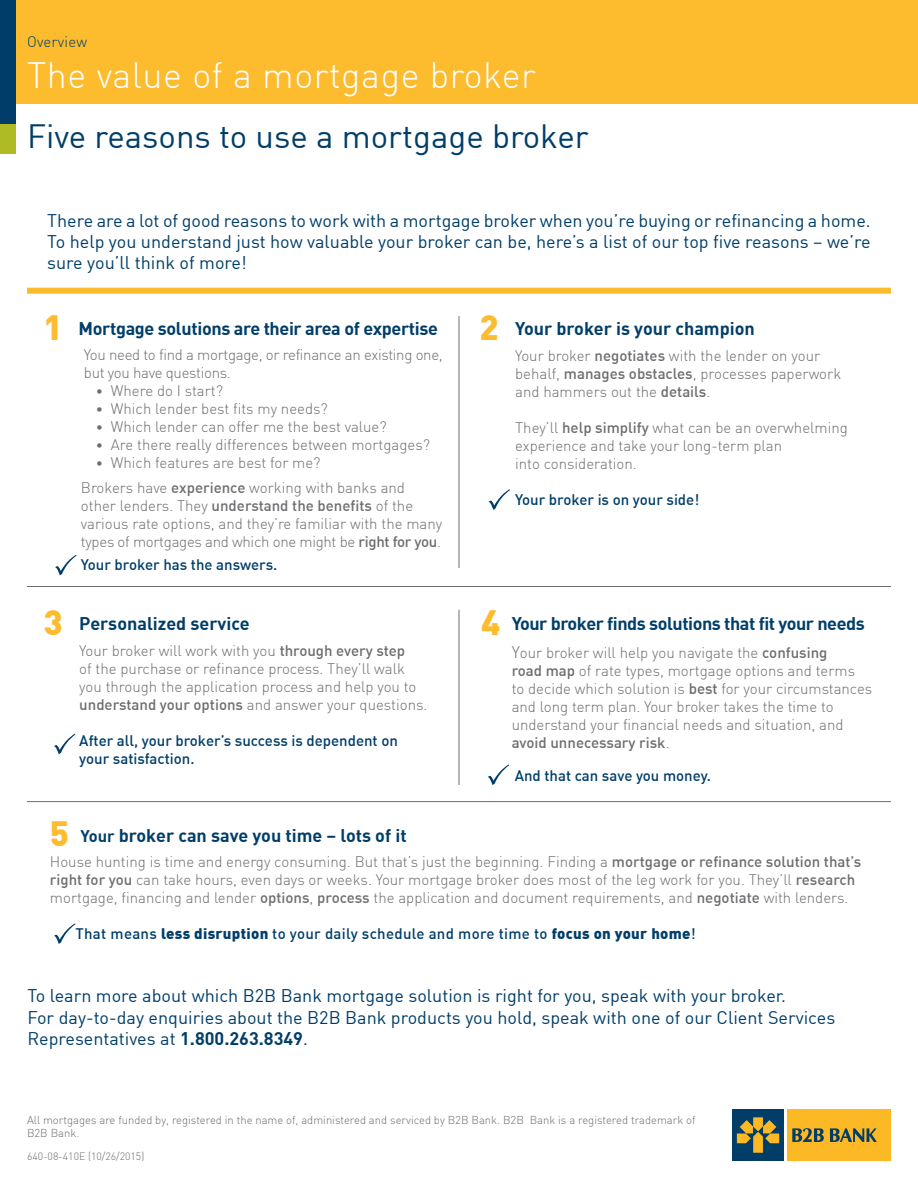
<style>
.page{position:relative;width:918px;height:1188px;background:#fff}
.page>*{position:absolute;margin:0;border:0;box-sizing:border-box;transform-origin:0 0}
.HEADING_-_Main{font:300 36px "DIN";letter-spacing:.015em;color:#fff}
.HEADING_-_Subheading{font:33px "DIN";color:#003e69}
.COPY_-_Call_to_actio{font:18px/21.6px "DIN";color:#003e69}
.COPY_-_Intro__12pt{font:18px/21px "DIN";color:#003e69;text-align:justify}
.COPY_-_Intro__12pt-2{font:700 18px "DIN";letter-spacing:-.02em;color:#003e69}
.COPY_-_Intro__12pt-3{font:700 18px "DIN";color:#003e69}
.COPY_-_Intro__12pt-4{font:300 15px/18px "DIN";color:#6c6d70}
.COPY_-_Body__11pt__L{font:300 15px/18px "DIN";color:#6c6d70}
.COPY_-_Intro__12pt-5{font:500 15px/18px "DIN";color:#003e69}
.COPY_-_Intro__12pt-6{font:500 15px "DIN";letter-spacing:.02em;color:#003e69}
.COPY_-_Body__11pt__L-2{font:300 15px/18px "DIN";letter-spacing:-.02em;color:#6c6d70}
.COPY_-_Body__11pt__L-3{font:500 15px "DIN";color:#003e69}
.HEADING_-_Sell_Sheet{font:300 15px "DIN";letter-spacing:.015em;color:#003e69}
.COPY_-_Mice_Type{font:300 11.25px/13.5px "DIN";color:#6c6d70}
.t1{font:300 10.5px "DIN";color:#6c6d70}
.s1{font-weight:900;font-size:34.5px;color:#fdbb2e}
.s2{font-size:13.5px}
.s3{font-weight:500}
.s4{font-size:16.5px}
.s5{font-weight:900}
.s6{font-weight:700}
</style>
<div class="page">
<div style="left:0;top:0;width:16px;height:153px;background:#afbb25"></div>
<div style="left:0;top:0;width:918px;height:104px;background:#fdbb2e"></div>
<div style="left:0;top:0;width:15px;height:123px;background:#003e69"></div>
<div style="left:732px;top:1109px;width:52px;height:52px;background:#003e69"></div>
<svg style="left:737px;top:1117px;width:42px;height:36px"></svg>
<div style="left:787px;top:1109px;width:104px;height:52px;background:#fcb825"></div>
<svg style="left:792px;top:1128px;width:32px;height:14px"></svg>
<svg style="left:830px;top:1128px;width:47px;height:14px"></svg>
<div style="left:27px;top:288px;width:864px;height:6px;background:#fdbb2e"></div>
<hr style="left:27px;top:586px;width:864px;height:1px;background:#6c6d70">
<hr style="left:27px;top:801px;width:864px;height:1px;background:#6c6d70">
<hr style="left:459px;top:316px;width:1px;height:252px;background:#6c6d70">
<hr style="left:459px;top:610px;width:1px;height:175px;background:#6c6d70">
<svg style="left:489px;top:489px;width:21px;height:21px"></svg>
<svg style="left:54px;top:734px;width:21px;height:20px"></svg>
<svg style="left:54px;top:923px;width:21px;height:21px"></svg>
<svg style="left:488px;top:764px;width:21px;height:21px"></svg>
<svg style="left:55px;top:555px;width:22px;height:21px"></svg>
<p class="HEADING_-_Sell_Sheet" style="left:27px;top:33px;width:62px">Overview</p>
<p class="HEADING_-_Main" style="left:27px;top:53px;width:510px">The value of a mortgage broker</p>
<p class="HEADING_-_Subheading" style="left:27px;top:115px;width:563px">Five reasons to use a mortgage broker</p>
<p class="COPY_-_Intro__12pt" style="left:47px;top:210px;width:825px">There are a lot of good reasons to work with a mortgage broker when you’re buying or refinancing a home.<br>To help you understand just how valuable your broker can be, here’s a list of our top five reasons – we’re sure you’ll think of more!</p>
<p class="COPY_-_Intro__12pt-2" style="left:43px;top:317px;width:396px"><span class="s1">1</span> Mortgage solutions are their area of expertise</p>
<p class="COPY_-_Body__11pt__L-2" style="left:84px;top:346px;width:360px">You need to find a mortgage, or refinance an existing one, but you have questions.</p>
<p class="COPY_-_Body__11pt__L" style="left:96px;top:382px;width:129px"><span class="s2">•</span> Where do I start?</p>
<p class="COPY_-_Body__11pt__L" style="left:96px;top:400px;width:233px"><span class="s2">•</span> Which lender best fits my needs?</p>
<p class="COPY_-_Body__11pt__L" style="left:96px;top:418px;width:292px"><span class="s2">•</span> Which lender can offer me the best value?</p>
<p class="COPY_-_Body__11pt__L" style="left:96px;top:436px;width:336px"><span class="s2">•</span> Are there really differences between mortgages?</p>
<p class="COPY_-_Body__11pt__L" style="left:96px;top:454px;width:226px"><span class="s2">•</span> Which features are best for me?</p>
<p class="COPY_-_Body__11pt__L" style="left:81px;top:478px;width:363px">Brokers have <span class="s3">experience</span> working with banks and other lenders. They <span class="s3">understand the benefits</span> of the various rate options, and they’re familiar with the many types of mortgages and which one might be <span class="s3">right for you</span>.</p>
<p class="COPY_-_Body__11pt__L-3" style="left:81px;top:555px;width:198px">Your broker has the answers.</p>
<p class="COPY_-_Intro__12pt-3" style="left:43px;top:612px;width:208px"><span class="s1">3</span> Personalized service</p>
<p class="COPY_-_Intro__12pt-4" style="left:79px;top:641px;width:350px">Your broker will work with you <span class="s3">through every step<br></span>of the purchase or refinance process. They’ll walk you through the application process and help you to <span class="s3">understand your options</span> and answer your questions.</p>
<p class="COPY_-_Intro__12pt-5" style="left:79px;top:731px;width:320px">After all, your broker’s success is dependent on your satisfaction.</p>
<p class="COPY_-_Intro__12pt-3" style="left:479px;top:317px;width:277px"><span class="s1">2</span> Your broker is your champion</p>
<p class="COPY_-_Intro__12pt-4" style="left:515px;top:346px;width:328px">Your broker <span class="s3">negotiates</span> with the lender on your behalf, <span class="s3">manages obstacles</span>, processes paperwork and hammers out the <span class="s3">details</span>.</p>
<p class="COPY_-_Intro__12pt-4" style="left:515px;top:418px;width:334px">They’ll <span class="s3">help simplify</span> what can be an overwhelming experience and take your long-term plan<br>into consideration.</p>
<p class="COPY_-_Intro__12pt-5" style="left:515px;top:490px;width:186px">Your broker is on your side!</p>
<p class="COPY_-_Intro__12pt-2" style="left:481px;top:612px;width:385px"><span class="s1">4</span> Your broker finds solutions that fit your needs</p>
<p class="COPY_-_Intro__12pt-4" style="left:512px;top:643px;width:362px"><span class="s4">Y</span>our broker will help you navigate the <span class="s3">confusing<br>road map</span> of rate types, mortgage options and terms<br>to decide which solution is <span class="s3">best</span> for your circumstances and long term plan. Your broker takes the time to understand your financial needs and situation, and <span class="s3">avoid unnecessary risk</span>.</p>
<p class="COPY_-_Body__11pt__L-3" style="left:515px;top:766px;width:198px">And that can save you money.</p>
<p class="COPY_-_Intro__12pt-3" style="left:50px;top:823px;width:358px"><span class="s1">5</span> <span class="s4">Your</span> broker can save you time – lots of it</p>
<p class="COPY_-_Intro__12pt-4" style="left:50px;top:853px;width:813px">House hunting is time and energy consuming. But that’s just the beginning. Finding a <span class="s3">mortgage or refinance solution that’s right for you</span> can take hours, even days or weeks. Your mortgage broker does most of the leg work for you. They’ll <span class="s3">research </span>mortgage, financing and lender <span class="s3">options</span>, <span class="s3">process</span> the application and document requirements, and <span class="s3">negotiate</span> with lenders.</p>
<p class="COPY_-_Intro__12pt-6" style="left:75px;top:924px;width:622px">That means <span class="s5">less disruption</span> to your daily schedule and more time to <span class="s5">focus on your home</span>!</p>
<p class="COPY_-_Call_to_actio" style="left:27px;top:984px;width:809px">To learn more about which B2B Bank mortgage solution is right for you, speak with your broker.<br>For day-to-day enquiries about the B2B Bank products you hold, speak with one of our Client Services<br>Representatives at <span class="s6">1.800.263.8349</span>.</p>
<p class="COPY_-_Mice_Type" style="left:27px;top:1113px;width:670px">All mortgages are funded by, registered in the name of, administered and serviced by B2B Bank. B2B Bank is a registered trademark of<br>B2B Bank.</p>
<p class="t1" style="left:27px;top:1150px;width:119px">640-08-410E (10/26/2015)</p>
</div>
